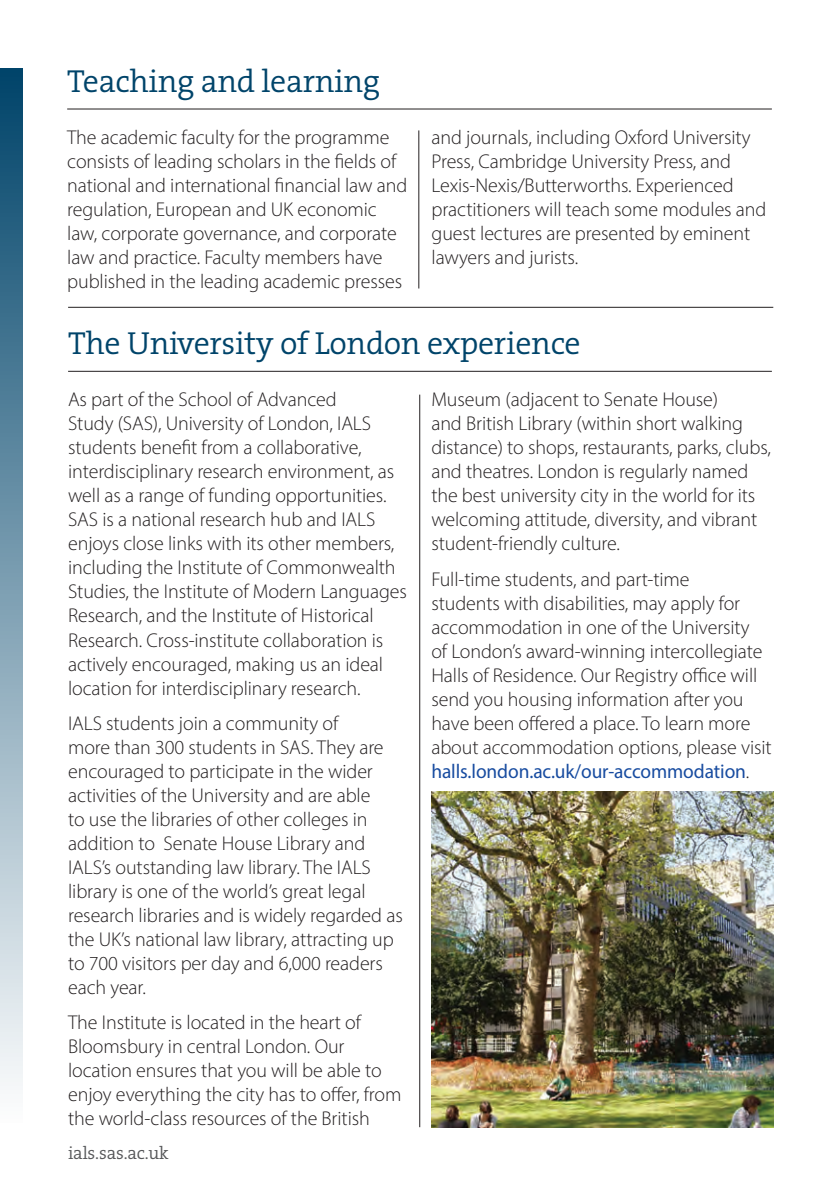
<style>
.page{position:relative;width:840px;height:1191px;background:#fff}
.page>*{position:absolute;margin:0;border:0;box-sizing:border-box;transform-origin:0 0}
.Story_Headline{font:32px "The Serif HP4 Se Lig";letter-spacing:-.01em;color:#00446a}
.Body_Text{font:300 20px/24px "Myriad Pro";letter-spacing:-.005em;color:#231f20}
.t1{font:18px "The Serif HP4 Se Lig";letter-spacing:-.01em;color:#57585a}
.s1{font-weight:400;color:#184ca0}
</style>
<div class="page">
<div style="left:0;top:68px;width:23px;height:1055px;background:linear-gradient(to bottom,#004369,#fdfdfd)"></div>
<img style="left:431px;top:791px;width:341px;height:336px">
<hr style="left:67px;top:109px;width:704px;height:1px;background:#231f20">
<hr style="left:418px;top:130px;width:1px;height:158px;background:#231f20">
<hr style="left:68px;top:371px;width:703px;height:1px;background:#231f20">
<hr style="left:419px;top:394px;width:1px;height:733px;background:#231f20">
<hr style="left:68px;top:307px;width:704px;height:1px;background:#231f20">
<p class="Story_Headline" style="left:67px;top:60px;width:314px">Teaching and learning</p>
<p class="Body_Text" style="left:67px;top:125px;width:341px">The academic faculty for the programme consists of leading scholars in the fields of national and international financial law and regulation, European and UK economic law, corporate governance, and corporate law and practice. Faculty members have published in the leading academic presses</p>
<p class="Body_Text" style="left:431px;top:125px;width:336px">and journals, including Oxford University Press, Cambridge University Press, and Lexis-Nexis/Butterworths. Experienced practitioners will teach some modules and guest lectures are presented by eminent lawyers and jurists.</p>
<p class="Story_Headline" style="left:68px;top:322px;width:514px">The University of London experience</p>
<p class="Body_Text" style="left:68px;top:387px;width:340px">As part of the School of Advanced<br>Study (SAS), University of London, IALS students benefit from a collaborative, interdisciplinary research environment, as well as a range of funding opportunities.<br>SAS is a national research hub and IALS enjoys close links with its other members, including the Institute of Commonwealth Studies, the Institute of Modern Languages Research, and the Institute of Historical Research. Cross-institute collaboration is actively encouraged, making us an ideal location for interdisciplinary research.</p>
<p class="Body_Text" style="left:68px;top:711px;width:336px">IALS students join a community of<br>more than 300 students in SAS. They are encouraged to participate in the wider activities of the University and are able<br>to use the libraries of other colleges in addition to Senate House Library and IALS’s outstanding law library. The IALS library is one of the world’s great legal research libraries and is widely regarded as the UK’s national law library, attracting up to 700 visitors per day and 6,000 readers each year.</p>
<p class="Body_Text" style="left:68px;top:1010px;width:335px">The Institute is located in the heart of Bloomsbury in central London. Our location ensures that you will be able to enjoy everything the city has to offer, from the world-class resources of the British</p>
<p class="Body_Text" style="left:431px;top:387px;width:341px">Museum (adjacent to Senate House)<br>and British Library (within short walking distance) to shops, restaurants, parks, clubs, and theatres. London is regularly named the best university city in the world for its welcoming attitude, diversity, and vibrant student-friendly culture.</p>
<p class="Body_Text" style="left:431px;top:567px;width:342px">Full-time students, and part-time<br>students with disabilities, may apply for accommodation in one of the University<br>of London’s award-winning intercollegiate Halls of Residence. Our Registry office will send you housing information after you have been offered a place. To learn more about accommodation options, please visit <span class="s1">halls.london.ac.uk/our-accommodation</span>.</p>
<p class="t1" style="left:68px;top:1141px;width:102px">ials.sas.ac.uk</p>
</div>
